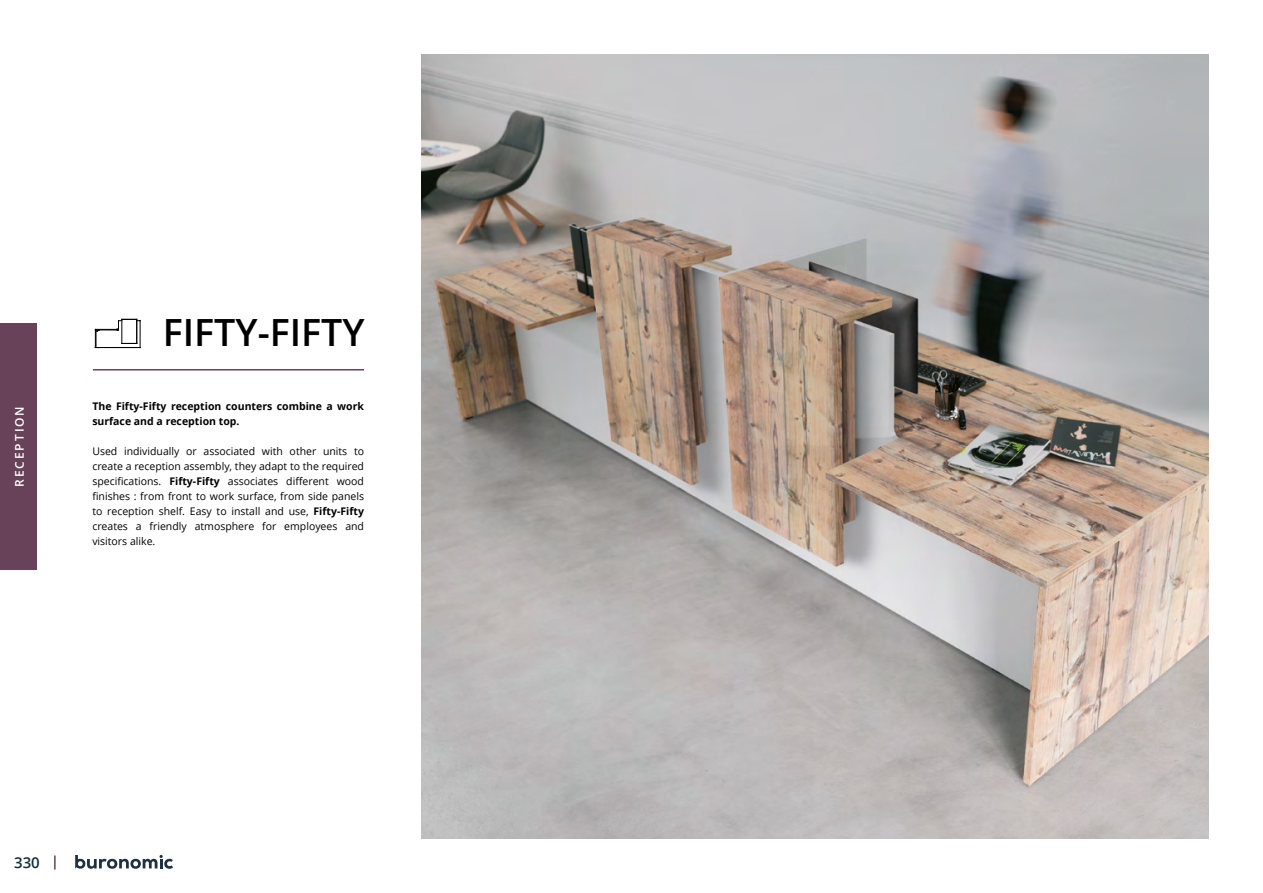
<style>
.page{position:relative;width:1263px;height:893px;background:#fff}
.page>*{position:absolute;margin:0;border:0;box-sizing:border-box;transform-origin:0 0}
.t1{font:600 37.5px "Open Sans";color:#000}
.t2{font:600 15px "Open Sans";color:#112f3f}
.t3{font:600 12px "Open Sans";letter-spacing:.16em;color:#fff}
.t4{font:10.5px/15px "Open Sans";color:#000;text-align:justify}
.t5{font:700 10.5px/15px "Open Sans";color:#000}
.s1{font-weight:700}
</style>
<div class="page">
<svg style="left:75px;top:855px;width:98px;height:14px"></svg>
<svg style="left:54px;top:855px;width:2px;height:15px"></svg>
<div style="left:0;top:323px;width:36px;height:247px;background:#684259"></div>
<img style="left:421px;top:54px;width:788px;height:785px">
<hr style="left:93px;top:369px;width:271px;height:1px;background:#684259">
<svg style="left:95px;top:319px;width:46px;height:29px"></svg>
<h1 class="t1" style="left:163px;top:306px;width:203px">FIFTY-FIFTY</h1>
<p class="t3" style="left:11px;top:487px;width:82px;rotate:-90deg">RECEPTION</p>
<p class="t5" style="left:92px;top:398px;width:273px">The Fifty-Fifty reception counters combine a work surface and a reception top.</p>
<p class="t4" style="left:92px;top:443px;width:273px">Used individually or associated with other units to create a reception assembly, they adapt to the required specifications. <span class="s1">Fifty-Fifty</span> associates different wood finishes : from front to work surface, from side panels to reception shelf. Easy to install and use, <span class="s1">Fifty-Fifty </span>creates a friendly atmosphere for employees and visitors alike.</p>
<h2 class="t2" style="left:14px;top:852px;width:27px">330</h2>
</div>
